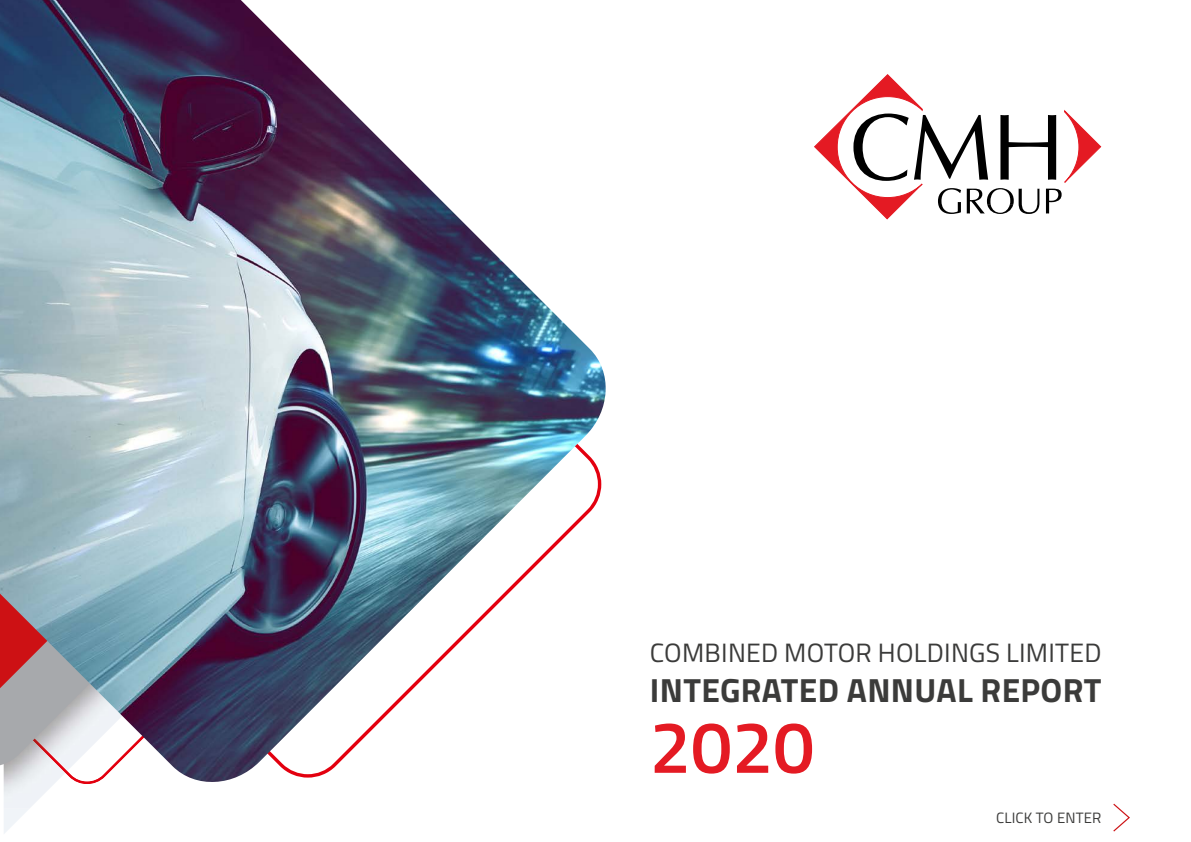
<style>
.page{position:relative;width:1191px;height:842px;background:#fff}
.page>*{position:absolute;margin:0;border:0;box-sizing:border-box;transform-origin:0 0}
.t1{font:600 73.4px "Titillium";color:#e41a23}
.t2{font:700 33.5px "Titillium";letter-spacing:.01em;color:#3b3b3a}
.t3{font:26.5px "Titillium";letter-spacing:.01em;color:#3b3b3a}
.t4{font:15px "Titillium";letter-spacing:.01em;color:#3b3b3a}
</style>
<div class="page">
<svg style="left:814px;top:74px;width:287px;height:145px"></svg>
<img style="left:0;top:0;width:606px;height:789px">
<svg style="left:1113px;top:803px;width:17px;height:29px"></svg>
<p class="t3" style="left:650px;top:634px;width:453px">COMBINED MOTOR HOLDINGS LIMITED</p>
<p class="t2" style="left:650px;top:665px;width:453px">INTEGRATED ANNUAL REPORT</p>
<h1 class="t1" style="left:650px;top:692px;width:166px">2020</h1>
<p class="t4" style="left:996px;top:807px;width:107px">CLICK TO ENTER</p>
</div>
